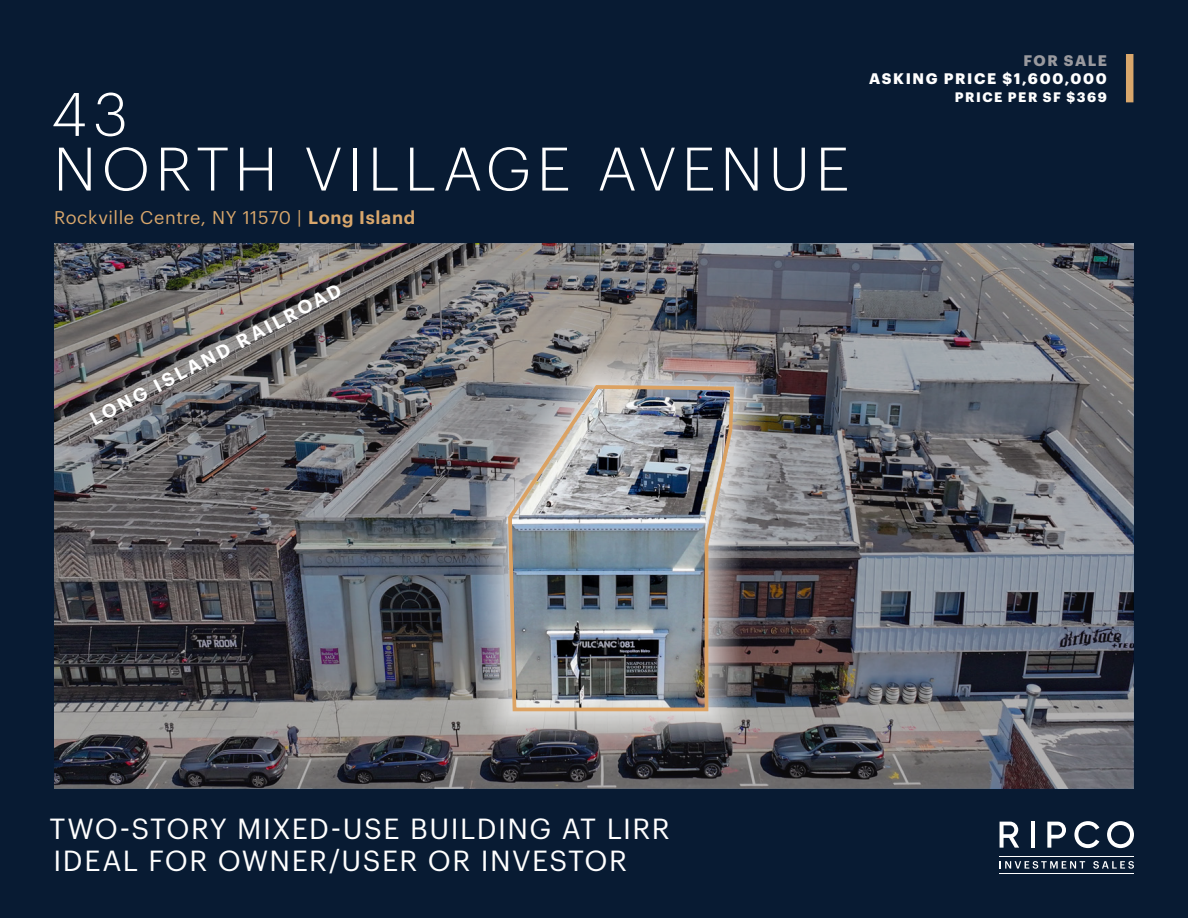
<style>
.page{position:relative;width:1188px;height:918px;background:#081b33}
.page>*{position:absolute;margin:0;border:0;box-sizing:border-box;transform-origin:0 0}
.t1{font:300 60px "Graphik";letter-spacing:.085em;color:#fff}
.t2{font:28.5px "Graphik";letter-spacing:.05em;color:#fff}
.t3{font:600 18.6px "Graphik";color:#fff}
.t4{font:18px "Graphik";letter-spacing:.03em;color:#d9a76c}
.t5{font:700 15px "Graphik";letter-spacing:.115em;color:#fff}
.t6{font:700 15px "Graphik";letter-spacing:.095em;color:#99999e}
.t7{font:700 13.5px "Graphik";letter-spacing:.115em;color:#fff}
.s1{font-weight:600}
</style>
<div class="page">
<img style="left:54px;top:244px;width:1079px;height:544px">
<svg style="left:1000px;top:822px;width:19px;height:26px"></svg>
<hr style="left:1031px;top:822px;width:3px;height:26px;background:#fff">
<svg style="left:1074px;top:821px;width:25px;height:27px"></svg>
<svg style="left:1107px;top:821px;width:27px;height:27px"></svg>
<svg style="left:1047px;top:822px;width:19px;height:26px"></svg>
<hr style="left:1000px;top:856px;width:134px;height:1px;background:#fff">
<hr style="left:1000px;top:873px;width:134px;height:1px;background:#fff">
<svg style="left:1000px;top:861px;width:85px;height:8px"></svg>
<svg style="left:1093px;top:861px;width:41px;height:8px"></svg>
<div style="left:1126px;top:54px;width:7px;height:48px;background:#d9a76c"></div>
<div style="left:474px;top:351px;width:294px;height:394px;background:#fff;opacity:.84"></div>
<img style="left:506px;top:383px;width:230px;height:330px">
<p class="t1" style="left:51px;top:70px;width:78px">43</p>
<p class="t1" style="left:53px;top:125px;width:798px">NORTH VILLAGE AVENUE</p>
<p class="t4" style="left:54px;top:204px;width:363px">Rockville Centre, NY 11570 | <span class="s1">Long Island</span></p>
<p class="t3" style="left:85px;top:408px;width:283px;rotate:-28deg">LONG ISLAND RAILROAD</p>
<p class="t6" style="left:1023px;top:49px;width:85px">FOR SALE</p>
<p class="t5" style="left:869px;top:67px;width:239px">ASKING PRICE $1,600,000</p>
<p class="t7" style="left:955px;top:87px;width:153px">PRICE PER SF $369</p>
<p class="t2" style="left:49px;top:807px;width:622px">TWO-STORY MIXED-USE BUILDING AT LIRR</p>
<p class="t2" style="left:54px;top:839px;width:575px">IDEAL FOR OWNER/USER OR INVESTOR</p>
</div>
